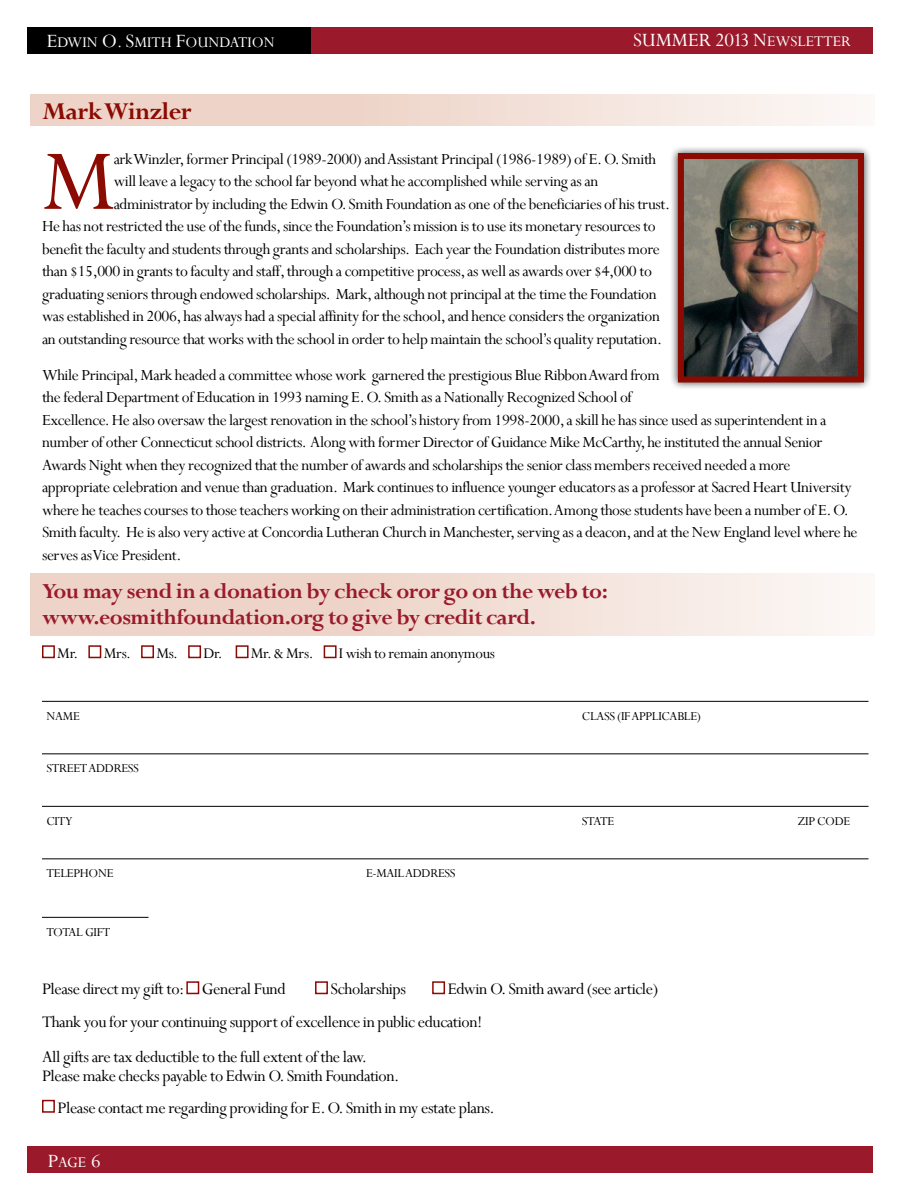
<style>
.page{position:relative;width:900px;height:1200px;background:#fff}
.page>*{position:absolute;margin:0;border:0;box-sizing:border-box;transform-origin:0 0}
.Body_Copy_Intial_Cap{font:95.85px "Perpetua";color:#8b0a02}
.Subhead{font:700 27px "Perpetua";letter-spacing:-.02em;color:#8b0a02}
.Subhead-2{font:700 24px "Perpetua";letter-spacing:-.025em;color:#9a1a2c}
.t1{font:21px "Perpetua";color:#fff}
.Body_Copy{font:18px "Perpetua";letter-spacing:-.025em;color:#000}
.Body_Copy-2{font:17.25px/22.5px "Perpetua";letter-spacing:-.025em;color:#000}
.Body_Copy_Intial_Cap-2{font:17.25px "Perpetua";letter-spacing:-.02em;color:#000}
.Subhead-3{font:16.5px "Perpetua";letter-spacing:-.02em;color:#000}
.t2{font:16.5px "Perpetua";color:#fff}
.Body_Copy-3{font:13.5px "Perpetua";letter-spacing:-.025em;color:#000}
.s1{font-size:21px}
.s2{font-size:18px}
.s3{font-size:16.5px}
</style>
<div class="page">
<div style="left:27px;top:27px;width:846px;height:27px;background:#9a1a2c"></div>
<div style="left:27px;top:27px;width:284px;height:27px;background:#000"></div>
<div style="left:27px;top:1146px;width:846px;height:27px;background:#9a1a2c"></div>
<div style="left:30px;top:94px;width:844px;height:32px;background:linear-gradient(to right,#ebcbbd,#faf3f0)"></div>
<div style="left:30px;top:573px;width:844px;height:63px;background:linear-gradient(to right,#ebcbbd,#faf3f0)"></div>
<hr style="left:42px;top:701px;width:826px;height:1px;background:#000">
<hr style="left:42px;top:753px;width:826px;height:1px;background:#000">
<hr style="left:42px;top:806px;width:826px;height:1px;background:#000">
<hr style="left:42px;top:858px;width:826px;height:1px;background:#000">
<hr style="left:42px;top:917px;width:106px;height:1px;background:#000">
<div style="left:42px;top:645px;width:13px;height:13px;border:2px solid #8b0a02"></div>
<div style="left:88px;top:645px;width:13px;height:13px;border:2px solid #8b0a02"></div>
<div style="left:141px;top:645px;width:13px;height:13px;border:2px solid #8b0a02"></div>
<div style="left:188px;top:645px;width:13px;height:13px;border:2px solid #8b0a02"></div>
<div style="left:236px;top:645px;width:13px;height:13px;border:2px solid #8b0a02"></div>
<div style="left:324px;top:645px;width:13px;height:13px;border:2px solid #8b0a02"></div>
<div style="left:186px;top:981px;width:13px;height:13px;border:2px solid #8b0a02"></div>
<div style="left:315px;top:981px;width:13px;height:13px;border:2px solid #8b0a02"></div>
<div style="left:432px;top:981px;width:13px;height:13px;border:2px solid #8b0a02"></div>
<div style="left:42px;top:1100px;width:13px;height:13px;border:2px solid #8b0a02"></div>
<div style="left:670px;top:145px;width:202px;height:245px;background:#000;opacity:.75"></div>
<img style="left:685px;top:160px;width:172px;height:216px">
<div style="left:678px;top:153px;width:186px;height:230px;border:6px solid #8b0a02"></div>
<p class="t2" style="left:47px;top:32px;width:230px"><span class="s1">E</span>DWIN <span class="s1">O</span><span class="s2">.</span> <span class="s1">S</span>MITH <span class="s1">F</span>OUNDATION</p>
<p class="t1" style="left:633px;top:27px;width:219px">SUMMER 2013 N<span class="s3">EWSLETTER</span></p>
<p class="Subhead" style="left:42px;top:94px;width:151px">Mark Winzler</p>
<p class="Body_Copy_Intial_Cap" style="left:42px;top:121px;width:75px">M</p>
<p class="Body_Copy_Intial_Cap-2" style="left:114px;top:148px;width:544px">ark Winzler, former Principal (1989-2000) and Assistant Principal (1986-1989) of E. O. Smith</p>
<p class="Body_Copy_Intial_Cap-2" style="left:114px;top:171px;width:486px">will leave a legacy to the school far beyond what he accomplished while serving as an</p>
<p class="Body_Copy_Intial_Cap-2" style="left:114px;top:193px;width:558px">administrator by including the Edwin O. Smith Foundation as one of the beneficiaries of his trust.</p>
<p class="Body_Copy_Intial_Cap-2" style="left:42px;top:216px;width:615px">He has not restricted the use of the funds, since the Foundation’s mission is to use its monetary resources to</p>
<p class="Body_Copy_Intial_Cap-2" style="left:42px;top:238px;width:619px">benefit the faculty and students through grants and scholarships. Each year the Foundation distributes more</p>
<p class="Body_Copy_Intial_Cap-2" style="left:42px;top:261px;width:611px">than $15,000 in grants to faculty and staff, through a competitive process, as well as awards over $4,000 to</p>
<p class="Body_Copy_Intial_Cap-2" style="left:42px;top:283px;width:616px">graduating seniors through endowed scholarships. Mark, although not principal at the time the Foundation</p>
<p class="Body_Copy_Intial_Cap-2" style="left:42px;top:306px;width:619px">was established in 2006, has always had a special affinity for the school, and hence considers the organization</p>
<p class="Body_Copy_Intial_Cap-2" style="left:42px;top:328px;width:622px">an outstanding resource that works with the school in order to help maintain the school’s quality reputation.</p>
<p class="Body_Copy-2" style="left:42px;top:363px;width:817px">While Principal, Mark headed a committee whose work garnered the prestigious Blue Ribbon Award from<br>the federal Department of Education in 1993 naming E. O. Smith as a Nationally Recognized School of<br>Excellence. He also oversaw the largest renovation in the school’s history from 1998-2000, a skill he has since used as superintendent in a number of other Connecticut school districts. Along with former Director of Guidance Mike McCarthy, he instituted the annual Senior Awards Night when they recognized that the number of awards and scholarships the senior class members received needed a more appropriate celebration and venue than graduation. Mark continues to influence younger educators as a professor at Sacred Heart University where he teaches courses to those teachers working on their administration certification. Among those students have been a number of E. O.<br>Smith faculty. He is also very active at Concordia Lutheran Church in Manchester, serving as a deacon, and at the New England level where he serves as Vice President.</p>
<p class="Subhead-2" style="left:42px;top:576px;width:567px">You may send in a donation by check oror go on the web to:</p>
<p class="Subhead-2" style="left:42px;top:602px;width:496px">www.eosmithfoundation.org to give by credit card.</p>
<p class="Subhead-3" style="left:57px;top:643px;width:22px">Mr.</p>
<p class="Subhead-3" style="left:104px;top:643px;width:29px">Mrs.</p>
<p class="Subhead-3" style="left:156px;top:643px;width:68px">Ms. Dr.</p>
<p class="Subhead-3" style="left:251px;top:643px;width:64px">Mr. &amp; Mrs.</p>
<p class="Subhead-3" style="left:339px;top:643px;width:158px">I wish to remain anonymous</p>
<p class="Body_Copy-3" style="left:46px;top:707px;width:35px">NAME</p>
<p class="Body_Copy-3" style="left:582px;top:707px;width:121px">CLASS (IF APPLICABLE)</p>
<p class="Body_Copy-3" style="left:46px;top:760px;width:94px">STREET ADDRESS</p>
<p class="Body_Copy-3" style="left:46px;top:812px;width:28px">CITY</p>
<p class="Body_Copy-3" style="left:582px;top:812px;width:34px">STATE</p>
<p class="Body_Copy-3" style="left:798px;top:812px;width:54px">ZIP CODE</p>
<p class="Body_Copy-3" style="left:46px;top:865px;width:69px">TELEPHONE</p>
<p class="Body_Copy-3" style="left:366px;top:865px;width:91px">E-MAIL ADDRESS</p>
<p class="Body_Copy-3" style="left:46px;top:923px;width:65px">TOTAL GIFT</p>
<p class="Body_Copy" style="left:42px;top:978px;width:245px">Please direct my gift to: General Fund</p>
<p class="Body_Copy" style="left:331px;top:978px;width:77px">Scholarships</p>
<p class="Body_Copy" style="left:448px;top:978px;width:212px">Edwin O. Smith award (see article)</p>
<p class="Body_Copy" style="left:42px;top:1011px;width:442px">Thank you for your continuing support of excellence in public education!</p>
<p class="Body_Copy" style="left:42px;top:1045px;width:326px">All gifts are tax deductible to the full extent of the law.</p>
<p class="Body_Copy" style="left:42px;top:1065px;width:359px">Please make checks payable to Edwin O. Smith Foundation.</p>
<p class="Body_Copy" style="left:58px;top:1096px;width:439px">Please contact me regarding providing for E. O. Smith in my estate plans.</p>
<p class="t2" style="left:48px;top:1152px;width:55px"><span class="s1">P</span>AGE <span class="s1">6</span></p>
</div>
